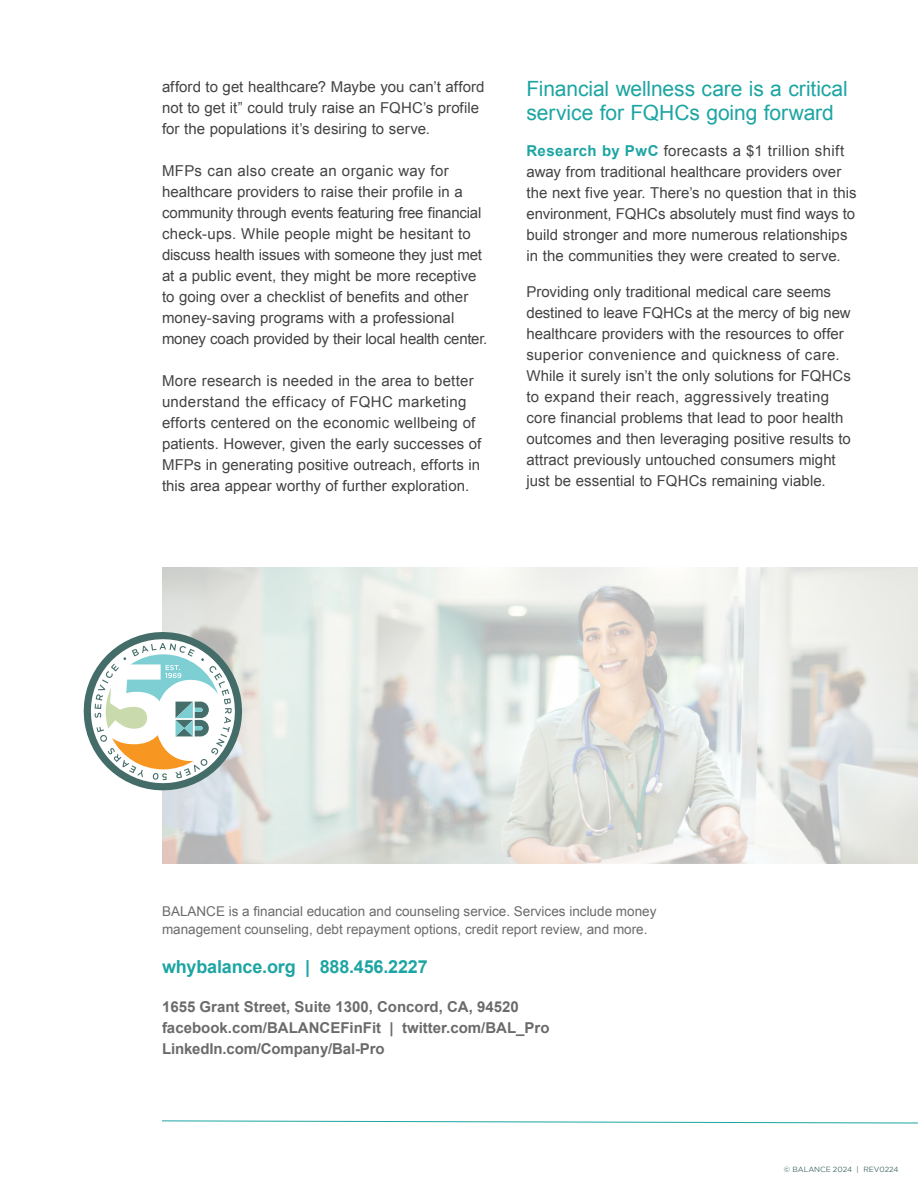
<style>
.page{position:relative;width:918px;height:1188px;background:#fff}
.page>*{position:absolute;margin:0;border:0;box-sizing:border-box;transform-origin:0 0}
.t1{font:21px/24px "Arial";letter-spacing:-.005em;color:#1da5a3}
.t2{font:700 18px "Arial";letter-spacing:-.01em;color:#1da5a3}
.t3{font:15px/21px "Arial";letter-spacing:.005em;color:#434343}
.t4{font:700 15px/21px "Arial";color:#6b6b6b}
.t5{font:13.5px/18px "Arial";color:#6b6b6b}
.t6{font:7.5px "Gotham";color:#446c68}
.s1{font-weight:700;color:#1da5a3}
</style>
<div class="page">
<svg style="left:162px;top:1120px;width:756px;height:4px"></svg>
<img style="left:162px;top:567px;width:756px;height:297px">
<svg style="left:84px;top:632px;width:158px;height:158px"></svg>
<p class="t3" style="left:162px;top:76px;width:324px">afford to get healthcare? Maybe you can’t afford not to get it” could truly raise an FQHC’s profile for the populations it’s desiring to serve.</p>
<p class="t3" style="left:162px;top:160px;width:327px">MFPs can also create an organic way for healthcare providers to raise their profile in a community through events featuring free financial check-ups. While people might be hesitant to discuss health issues with someone they just met at a public event, they might be more receptive to going over a checklist of benefits and other money-saving programs with a professional money coach provided by their local health center.</p>
<p class="t3" style="left:162px;top:370px;width:321px">More research is needed in the area to better understand the efficacy of FQHC marketing efforts centered on the economic wellbeing of patients. However, given the early successes of MFPs in generating positive outreach, efforts in this area appear worthy of further exploration.</p>
<h1 class="t1" style="left:526px;top:77px;width:323px">Financial wellness care is a critical service for FQHCs going forward</h1>
<p class="t3" style="left:526px;top:141px;width:332px"><span class="s1">Research by PwC</span> forecasts a $1 trillion shift away from traditional healthcare providers over the next five year. There’s no question that in this environment, FQHCs absolutely must find ways to build stronger and more numerous relationships in the communities they were created to serve.</p>
<p class="t3" style="left:526px;top:282px;width:326px">Providing only traditional medical care seems destined to leave FQHCs at the mercy of big new healthcare providers with the resources to offer superior convenience and quickness of care.<br>While it surely isn’t the only solutions for FQHCs to expand their reach, aggressively treating core financial problems that lead to poor health outcomes and then leveraging positive results to attract previously untouched consumers might just be essential to FQHCs remaining viable.</p>
<p class="t5" style="left:162px;top:902px;width:496px">BALANCE is a financial education and counseling service. Services include money management counseling, debt repayment options, credit report review, and more.</p>
<p class="t2" style="left:162px;top:955px;width:267px">whybalance.org | 888.456.2227</p>
<p class="t4" style="left:162px;top:997px;width:389px">1655 Grant Street, Suite 1300, Concord, CA, 94520 facebook.com/BALANCEFinFit | twitter.com/BAL_Pro<br>LinkedIn.com/Company/Bal-Pro</p>
<p class="t6" style="left:784px;top:1165px;width:116px">© BALANCE 2024 | REV0224</p>
</div>
